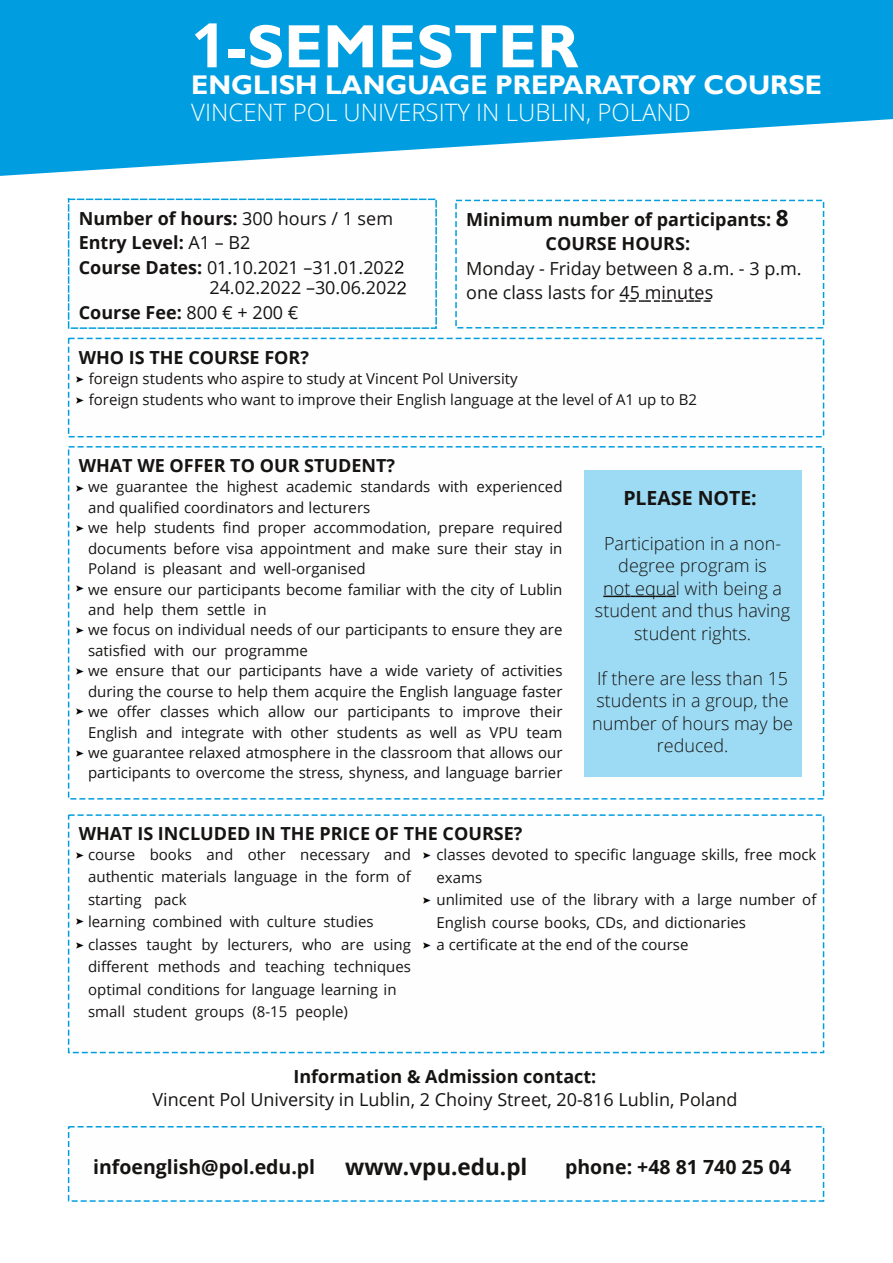
<style>
.page{position:relative;width:893px;height:1263px;background:#fff}
.page>*{position:absolute;margin:0;border:0;box-sizing:border-box;transform-origin:0 0}
.t1{font:700 61.5px "Gill Sans";color:#fff}
.t2{font:700 27px "Gill Sans";color:#fff}
.t3{font:300 24px "Open Sans";color:#fff}
.t4{font:700 22.5px "Open Sans";color:#161413}
.t5{font:700 19.5px "Open Sans";color:#161413}
.t6{font:18px/24.5px "Open Sans";color:#161413}
.t7{font:300 18px/22.5px "Open Sans";color:#161413;text-align:center}
.t8{font:700 18px/24.5px "Open Sans";color:#161413}
.t9{font:15px/20.4px "Open Sans";color:#161413}
.s1{font-family:"Open Sans"}
.s2{font-weight:700}
.s3{font-size:22.5px}
</style>
<div class="page">
<svg style="left:0;top:0;width:893px;height:176px;fill:#009ee0"></svg>
<div style="left:68px;top:338px;width:756px;height:99px;border:2px dashed #009ee0"></div>
<div style="left:68px;top:446px;width:756px;height:353px;border:2px dashed #009ee0"></div>
<div style="left:68px;top:814px;width:756px;height:239px;border:2px dashed #009ee0"></div>
<div style="left:68px;top:1126px;width:756px;height:76px;border:2px dashed #009ee0"></div>
<div style="left:584px;top:471px;width:217px;height:306px;background:#9ddbf4"></div>
<svg style="left:603px;top:596px;width:73px;height:1px"></svg>
<svg style="left:395px;top:261px;width:8px;height:13px"></svg>
<svg style="left:397px;top:281px;width:9px;height:13px"></svg>
<div style="left:68px;top:199px;width:369px;height:130px;border:2px dashed #009ee0"></div>
<svg style="left:620px;top:300px;width:91px;height:2px"></svg>
<div style="left:455px;top:200px;width:369px;height:128px;border:2px dashed #009ee0"></div>
<svg style="left:75px;top:376px;width:9px;height:7px"></svg>
<svg style="left:75px;top:397px;width:9px;height:7px"></svg>
<svg style="left:75px;top:485px;width:9px;height:7px"></svg>
<svg style="left:75px;top:525px;width:9px;height:7px"></svg>
<svg style="left:75px;top:585px;width:9px;height:7px"></svg>
<svg style="left:75px;top:627px;width:9px;height:7px"></svg>
<svg style="left:75px;top:668px;width:9px;height:7px"></svg>
<svg style="left:75px;top:708px;width:9px;height:7px"></svg>
<svg style="left:75px;top:750px;width:9px;height:7px"></svg>
<svg style="left:75px;top:852px;width:9px;height:7px"></svg>
<svg style="left:75px;top:918px;width:9px;height:7px"></svg>
<svg style="left:75px;top:942px;width:9px;height:7px"></svg>
<svg style="left:422px;top:852px;width:9px;height:7px"></svg>
<svg style="left:422px;top:897px;width:9px;height:7px"></svg>
<svg style="left:422px;top:942px;width:9px;height:7px"></svg>
<h1 class="t1" style="left:191px;top:10px;width:389px"><span class="s1">1</span>-SEMESTER</h1>
<h2 class="t2" style="left:191px;top:69px;width:632px">ENGLISH LANGUAGE PREPARATORY COURSE</h2>
<h3 class="t3" style="left:191px;top:96px;width:501px">VINCENT POL UNIVERSITY IN LUBLIN, POLAND</h3>
<p class="t6" style="left:79px;top:205px;width:317px"><span class="s2">Number of hours:</span> 300 hours / 1 sem<br><span class="s2">Entry Level:</span> A1 – B2<br><span class="s2">Course Dates:</span> 01.10.2021 –31.01.202</p>
<p class="t6" style="left:79px;top:275px;width:319px;text-indent:131px">24.02.2022 –30.06.202<br><span class="s2">Course Fee:</span> 800 € + 200 €</p>
<p class="t8" style="left:546px;top:206px;width:245px;text-indent:-79px">Minimum number of participants: <span class="s3">8<br></span>COURSE HOURS:</p>
<p class="t6" style="left:466px;top:255px;width:337px">Monday - Friday between 8 a.m. - 3 p.m. one class lasts for 45 minutes</p>
<p class="t8" style="left:79px;top:344px;width:232px">WHO IS THE COURSE FOR?</p>
<p class="t9" style="left:89px;top:368px;width:610px">foreign students who aspire to study at Vincent Pol University<br>foreign students who want to improve their English language at the level of A1 up to B2</p>
<p class="t8" style="left:79px;top:453px;width:318px">WHAT WE OFFER TO OUR STUDENT?</p>
<p class="t9" style="left:88px;top:476px;width:476px">we guarantee the highest academic standards with experienced and qualified coordinators and lecturers<br>we help students find proper accommodation, prepare required documents before visa appointment and make sure their stay in Poland is pleasant and well-organised<br>we ensure our participants become familiar with the city of Lublin and help them settle in<br>we focus on individual needs of our participants to ensure they are satisfied with our programme<br>we ensure that our participants have a wide variety of activities during the course to help them acquire the English language faster we offer classes which allow our participants to improve their English and integrate with other students as well as VPU team we guarantee relaxed atmosphere in the classroom that allows our participants to overcome the stress, shyness, and language barrier</p>
<h3 class="t5" style="left:623px;top:484px;width:135px">PLEASE NOTE:</h3>
<p class="t7" style="left:595px;top:531px;width:197px">Participation in a non&shy;degree program is<br>not equal with being a student and thus having student rights.</p>
<p class="t7" style="left:592px;top:666px;width:202px">If there are less than 15 students in a group, the number of hours may be reduced.</p>
<p class="t8" style="left:79px;top:821px;width:445px">WHAT IS INCLUDED IN THE PRICE OF THE COURSE?</p>
<p class="t9" style="left:88px;top:842px;width:324px;line-height:22.5px">course books and other necessary and authentic materials language in the form of starting pack<br>learning combined with culture studies classes taught by lecturers, who are using different methods and teaching techniques optimal conditions for language learning in small student groups (8-15 people)</p>
<p class="t9" style="left:436px;top:843px;width:381px;line-height:22.5px">classes devoted to specific language skills, free mock exams<br>unlimited use of the library with a large number of English course books, CDs, and dictionaries<br>a certificate at the end of the course</p>
<p class="t8" style="left:293px;top:1064px;width:304px">Information &amp; Admission contact:</p>
<p class="t6" style="left:152px;top:1086px;width:587px">Vincent Pol University in Lublin, 2 Choiny Street, 20-816 Lublin, Poland</p>
<h3 class="t5" style="left:93px;top:1153px;width:224px">infoenglish@pol.edu.pl</h3>
<h3 class="t4" style="left:345px;top:1150px;width:184px">www.vpu.edu.pl</h3>
<h3 class="t5" style="left:565px;top:1153px;width:228px">phone: +48 81 740 25 04</h3>
</div>
